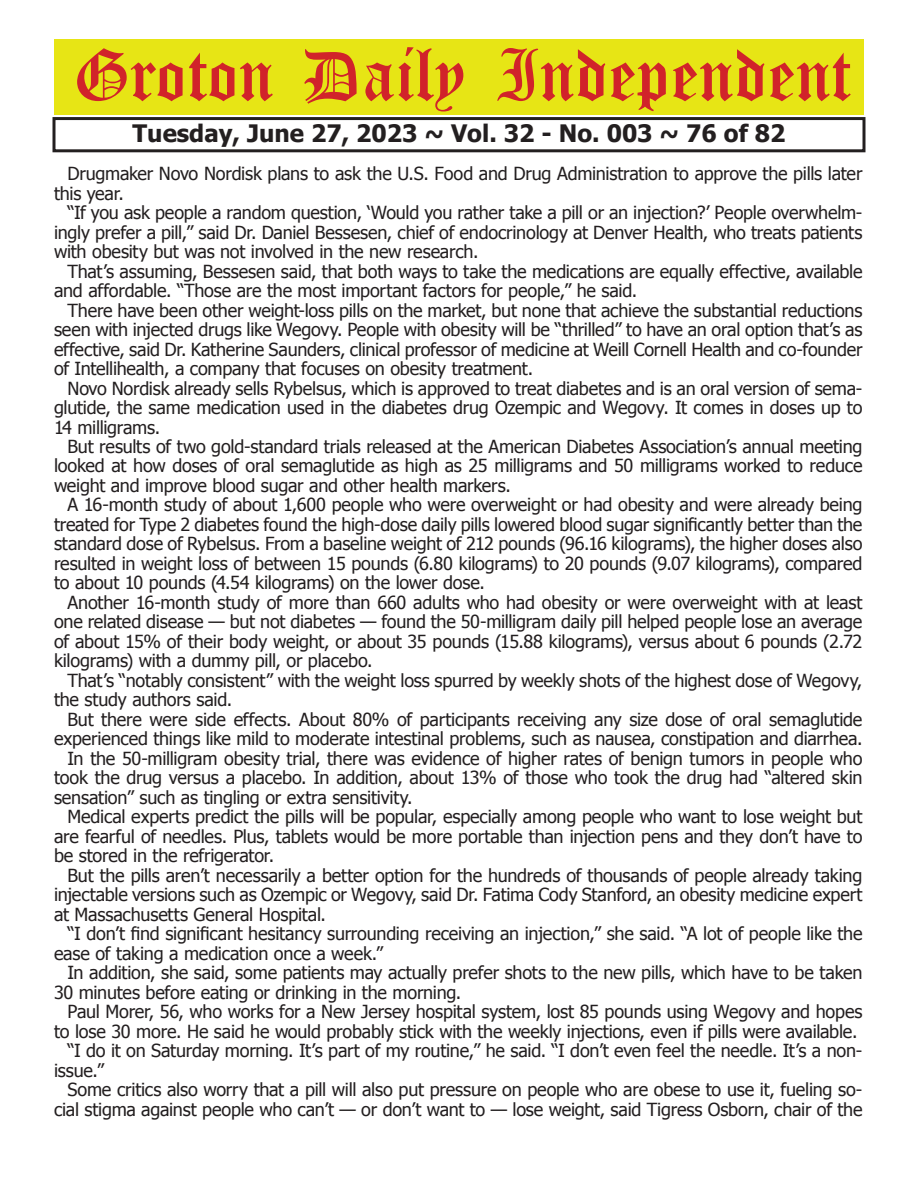
<style>
.page{position:relative;width:918px;height:1188px;background:#fff}
.page>*{position:absolute;margin:0;border:0;box-sizing:border-box;transform-origin:0 0}
.t1{font:54px "Old English Five";color:#d1232a}
.t2{font:700 24px "Tahoma";color:#231f20}
.t3{font:18px/19.5px "Tahoma";letter-spacing:-.01em;color:#231f20;text-align:justify}
</style>
<div class="page">
<div style="left:52px;top:117px;width:814px;height:35px;border:3px solid #231f20"></div>
<div style="left:54px;top:40px;width:810px;height:75px;background:#e7e515"></div>
<h1 class="t1" style="left:73px;top:50px;width:779px">Groton Daily Independent</h1>
<h2 class="t2" style="left:133px;top:116px;width:654px">Tuesday, June 27, 2023 ~ Vol. 32 - No. 003 ~ 76 of 82</h2>
<p class="t3" style="left:54px;top:163px;width:810px;text-indent:14px">Drugmaker Novo Nordisk plans to ask the U.S. Food and Drug Administration to approve the pills later this year.</p>
<p class="t3" style="left:54px;top:202px;width:810px;text-indent:14px">“If you ask people a random question, ‘Would you rather take a pill or an injection?’ People overwhelm&shy;ingly prefer a pill,” said Dr. Daniel Bessesen, chief of endocrinology at Denver Health, who treats patients with obesity but was not involved in the new research.</p>
<p class="t3" style="left:54px;top:260px;width:810px;text-indent:14px">That’s assuming, Bessesen said, that both ways to take the medications are equally effective, available and affordable. “Those are the most important factors for people,” he said.</p>
<p class="t3" style="left:54px;top:299px;width:810px;text-indent:14px">There have been other weight-loss pills on the market, but none that achieve the substantial reductions seen with injected drugs like Wegovy. People with obesity will be “thrilled” to have an oral option that’s as effective, said Dr. Katherine Saunders, clinical professor of medicine at Weill Cornell Health and co-founder of Intellihealth, a company that focuses on obesity treatment.</p>
<p class="t3" style="left:54px;top:377px;width:810px;text-indent:14px">Novo Nordisk already sells Rybelsus, which is approved to treat diabetes and is an oral version of sema&shy;glutide, the same medication used in the diabetes drug Ozempic and Wegovy. It comes in doses up to 14 milligrams.</p>
<p class="t3" style="left:54px;top:436px;width:810px;text-indent:14px">But results of two gold-standard trials released at the American Diabetes Association’s annual meeting looked at how doses of oral semaglutide as high as 25 milligrams and 50 milligrams worked to reduce weight and improve blood sugar and other health markers.</p>
<p class="t3" style="left:54px;top:494px;width:810px;text-indent:14px">A 16-month study of about 1,600 people who were overweight or had obesity and were already being treated for Type 2 diabetes found the high-dose daily pills lowered blood sugar significantly better than the standard dose of Rybelsus. From a baseline weight of 212 pounds (96.16 kilograms), the higher doses also resulted in weight loss of between 15 pounds (6.80 kilograms) to 20 pounds (9.07 kilograms), compared to about 10 pounds (4.54 kilograms) on the lower dose.</p>
<p class="t3" style="left:54px;top:592px;width:810px;text-indent:14px">Another 16-month study of more than 660 adults who had obesity or were overweight with at least one related disease — but not diabetes — found the 50-milligram daily pill helped people lose an average of about 15% of their body weight, or about 35 pounds (15.88 kilograms), versus about 6 pounds (2.72 kilograms) with a dummy pill, or placebo.</p>
<p class="t3" style="left:54px;top:670px;width:810px;text-indent:14px">That’s “notably consistent” with the weight loss spurred by weekly shots of the highest dose of Wegovy, the study authors said.</p>
<p class="t3" style="left:68px;top:709px;width:796px">But there were side effects. About 80% of participants receiving any size dose of oral semaglutide</p>
<p class="t3" style="left:54px;top:728px;width:810px">experienced things like mild to moderate intestinal problems, such as nausea, constipation and diarrhea.</p>
<p class="t3" style="left:68px;top:748px;width:796px">In the 50-milligram obesity trial, there was evidence of higher rates of benign tumors in people who</p>
<p class="t3" style="left:54px;top:767px;width:810px">took the drug versus a placebo. In addition, about 13% of those who took the drug had “altered skin</p>
<p class="t3" style="left:54px;top:787px;width:360px">sensation” such as tingling or extra sensitivity.</p>
<p class="t3" style="left:68px;top:806px;width:796px">Medical experts predict the pills will be popular, especially among people who want to lose weight but</p>
<p class="t3" style="left:54px;top:826px;width:810px">are fearful of needles. Plus, tablets would be more portable than injection pens and they don’t have to</p>
<p class="t3" style="left:54px;top:845px;width:222px">be stored in the refrigerator.</p>
<p class="t3" style="left:68px;top:865px;width:796px">But the pills aren’t necessarily a better option for the hundreds of thousands of people already taking</p>
<p class="t3" style="left:54px;top:884px;width:810px">injectable versions such as Ozempic or Wegovy, said Dr. Fatima Cody Stanford, an obesity medicine expert</p>
<p class="t3" style="left:54px;top:904px;width:274px">at Massachusetts General Hospital.</p>
<p class="t3" style="left:68px;top:923px;width:797px">“I don’t find significant hesitancy surrounding receiving an injection,” she said. “A lot of people like the</p>
<p class="t3" style="left:54px;top:943px;width:331px">ease of taking a medication once a week.”</p>
<p class="t3" style="left:68px;top:962px;width:796px">In addition, she said, some patients may actually prefer shots to the new pills, which have to be taken</p>
<p class="t3" style="left:54px;top:982px;width:409px">30 minutes before eating or drinking in the morning.</p>
<p class="t3" style="left:68px;top:1001px;width:796px">Paul Morer, 56, who works for a New Jersey hospital system, lost 85 pounds using Wegovy and hopes</p>
<p class="t3" style="left:54px;top:1021px;width:805px">to lose 30 more. He said he would probably stick with the weekly injections, even if pills were available.</p>
<p class="t3" style="left:68px;top:1040px;width:796px">“I do it on Saturday morning. It’s part of my routine,” he said. “I don’t even feel the needle. It’s a non-</p>
<p class="t3" style="left:54px;top:1060px;width:51px">issue.”</p>
<p class="t3" style="left:68px;top:1079px;width:796px">Some critics also worry that a pill will also put pressure on people who are obese to use it, fueling so-</p>
<p class="t3" style="left:54px;top:1099px;width:810px">cial stigma against people who can’t — or don’t want to — lose weight, said Tigress Osborn, chair of the</p>
</div>
